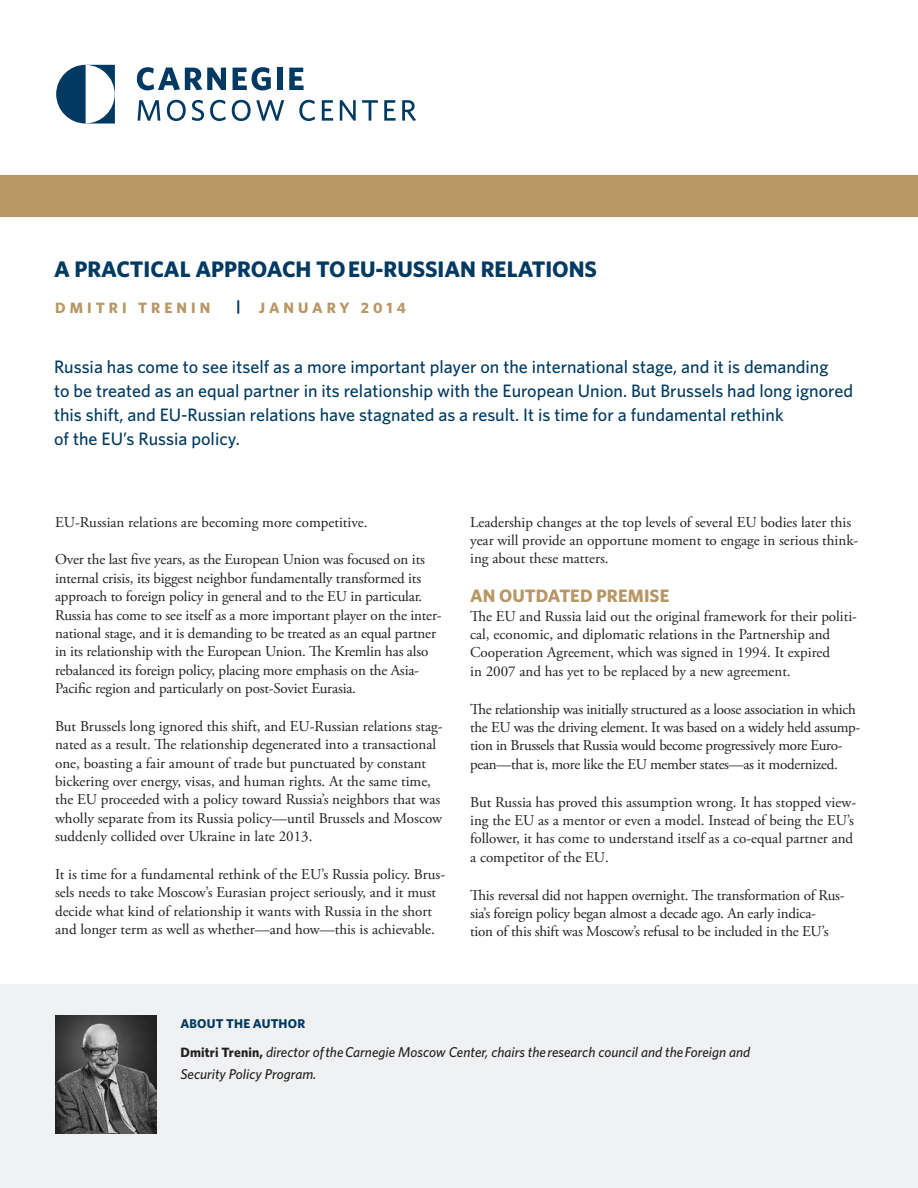
<style>
.page{position:relative;width:918px;height:1188px;background:#fff}
.page>*{position:absolute;margin:0;border:0;box-sizing:border-box;transform-origin:0 0}
.t1{font:700 22.5px "Whitney";color:#003a62}
.Intro_Paragraph{font:500 18px/24px "Whitney";color:#003a62}
.SUBHEAD_A{font:700 18px "Whitney";color:#b99764}
.Body_Text{font:15px/18.3px "Adobe Garamond Pro";color:#231f20}
.Body_Text-2{font:15px/18.3px "Adobe Garamond Pro";letter-spacing:-.02em;color:#231f20}
.Author_and_Date{font:700 15px "Whitney";letter-spacing:.27em;color:#b99764}
.About_the_Author_Tex{font:italic 500 14.25px/22.5px "Whitney";color:#231f20}
.COPY_RIGHT_TEXT{font:700 12.75px "Whitney";letter-spacing:.015em;color:#003a62}
.s1{color:#003a62}
.s2{font-weight:700;font-style:normal;font-size:13.5px}
</style>
<div class="page">
<div style="left:0;top:176px;width:918px;height:41px;background:#b99764"></div>
<div style="left:0;top:985px;width:918px;height:203px;background:#f0f1f2"></div>
<svg style="left:137px;top:67px;width:89px;height:23px"></svg>
<svg style="left:233px;top:67px;width:38px;height:23px"></svg>
<div style="left:277px;top:68px;width:6px;height:22px;background:#003a62"></div>
<svg style="left:289px;top:68px;width:15px;height:22px"></svg>
<svg style="left:138px;top:100px;width:22px;height:21px"></svg>
<svg style="left:167px;top:100px;width:19px;height:21px"></svg>
<svg style="left:192px;top:100px;width:12px;height:21px"></svg>
<svg style="left:210px;top:100px;width:16px;height:21px"></svg>
<svg style="left:232px;top:100px;width:52px;height:21px"></svg>
<svg style="left:299px;top:100px;width:16px;height:21px"></svg>
<svg style="left:322px;top:100px;width:11px;height:21px"></svg>
<svg style="left:340px;top:100px;width:16px;height:21px"></svg>
<svg style="left:362px;top:100px;width:16px;height:21px"></svg>
<svg style="left:384px;top:100px;width:12px;height:21px"></svg>
<svg style="left:402px;top:100px;width:14px;height:21px"></svg>
<svg style="left:56px;top:65px;width:59px;height:59px"></svg>
<img style="left:55px;top:1016px;width:102px;height:118px">
<p class="t1" style="left:54px;top:254px;width:545px">A PRACTICAL APPROACH TO EU-RUSSIAN RELATIONS</p>
<p class="Author_and_Date" style="left:55px;top:298px;width:157px">DMITRI TRENIN</p>
<p class="Author_and_Date" style="left:236px;top:298px;width:171px"><span class="s1">|</span> JANUARY 2014</p>
<p class="Intro_Paragraph" style="left:54px;top:354px;width:800px">Russia has come to see itself as a more important player on the international stage, and it is demanding<br>to be treated as an equal partner in its relationship with the European Union. But Brussels had long ignored this shift, and EU-Russian relations have stagnated as a result. It is time for a fundamental rethink<br>of the EU’s Russia policy.</p>
<p class="Body_Text" style="left:55px;top:513px;width:314px">EU-Russian relations are becoming more competitive.</p>
<p class="Body_Text" style="left:55px;top:551px;width:388px">Over the last five years, as the European Union was focused on its internal crisis, its biggest neighbor fundamentally transformed its approach to foreign policy in general and to the EU in particular.<br>Russia has come to see itself as a more important player on the inter&shy;national stage, and it is demanding to be treated as an equal partner in its relationship with the European Union. The Kremlin has also rebalanced its foreign policy, placing more emphasis on the Asia-Pacific region and particularly on post-Soviet Eurasia.</p>
<p class="Body_Text" style="left:55px;top:718px;width:389px">But Brussels long ignored this shift, and EU-Russian relations stag&shy;nated as a result. The relationship degenerated into a transactional one, boasting a fair amount of trade but punctuated by constant bickering over energy, visas, and human rights. At the same time, the EU proceeded with a policy toward Russia’s neighbors that was wholly separate from its Russia policy—until Brussels and Moscow suddenly collided over Ukraine in late 2013.</p>
<p class="Body_Text" style="left:55px;top:866px;width:392px">It is time for a fundamental rethink of the EU’s Russia policy. Brus&shy;sels needs to take Moscow’s Eurasian project seriously, and it must decide what kind of relationship it wants with Russia in the short and longer term as well as whether—and how—this is achievable.</p>
<p class="Body_Text" style="left:470px;top:513px;width:390px">Leadership changes at the top levels of several EU bodies later this year will provide an opportune moment to engage in serious think&shy;ing about these matters.</p>
<p class="SUBHEAD_A" style="left:470px;top:584px;width:201px">AN OUTDATED PREMISE</p>
<p class="Body_Text" style="left:470px;top:607px;width:388px">The EU and Russia laid out the original framework for their politi&shy;cal, economic, and diplomatic relations in the Partnership and Cooperation Agreement, which was signed in 1994. It expired<br>in 2007 and has yet to be replaced by a new agreement.</p>
<p class="Body_Text-2" style="left:470px;top:700px;width:392px">The relationship was initially structured as a loose association in which the EU was the driving element. It was based on a widely held assump&shy;tion in Brussels that Russia would become progressively more Euro&shy;pean—that is, more like the EU member states—as it modernized.</p>
<p class="Body_Text" style="left:470px;top:793px;width:388px">But Russia has proved this assumption wrong. It has stopped view&shy;ing the EU as a mentor or even a model. Instead of being the EU’s follower, it has come to understand itself as a co-equal partner and a competitor of the EU.</p>
<p class="Body_Text" style="left:470px;top:886px;width:376px">This reversal did not happen overnight. The transformation of Rus&shy;sia’s foreign policy began almost a decade ago. An early indica-<br>tion of this shift was Moscow’s refusal to be included in the EU’s</p>
<p class="COPY_RIGHT_TEXT" style="left:180px;top:1015px;width:126px">ABOUT THE AUTHOR</p>
<p class="About_the_Author_Tex" style="left:180px;top:1040px;width:572px"><span class="s2">Dmitri Trenin,</span> director of the Carnegie Moscow Center, chairs the research council and the Foreign and<br>Security Policy Program.</p>
</div>
